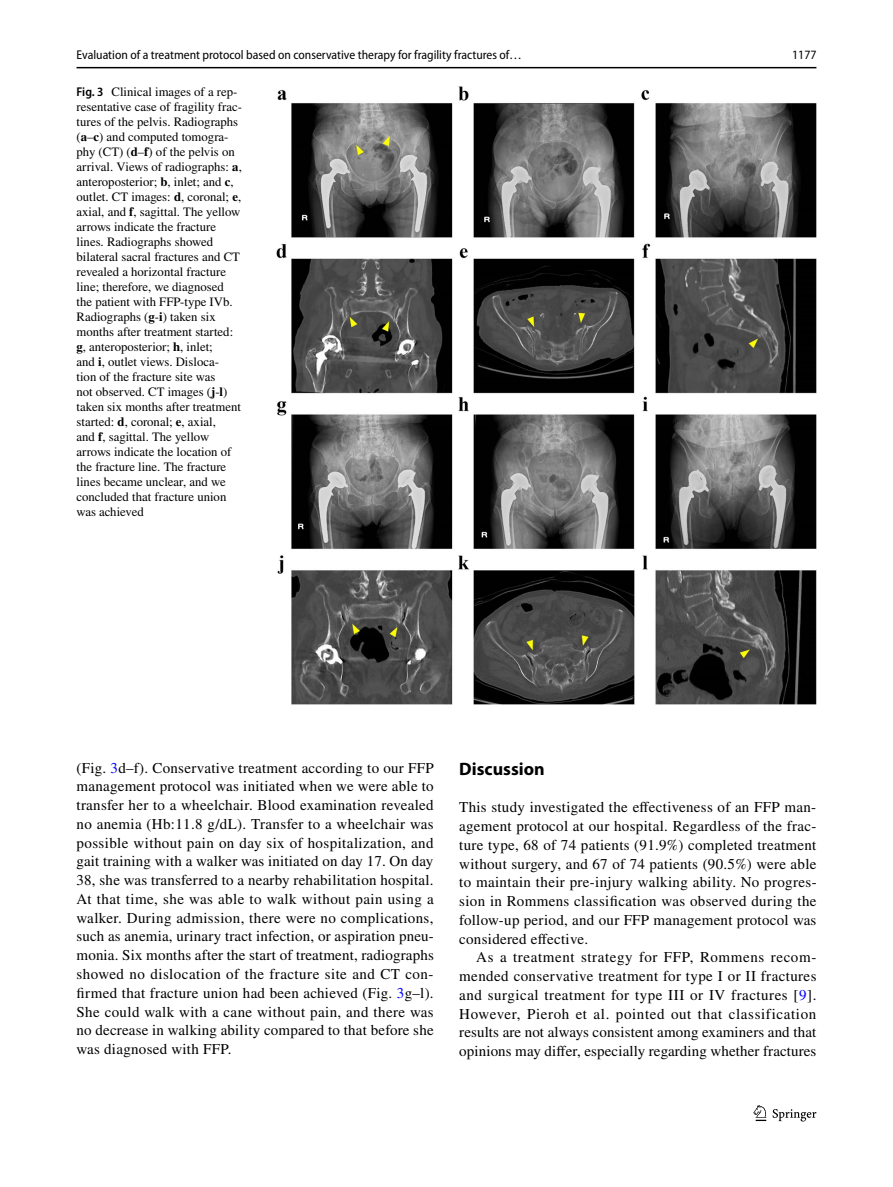
<style>
.page{position:relative;width:893px;height:1187px;background:#fff}
.page>*{position:absolute;margin:0;border:0;box-sizing:border-box;transform-origin:0 0}
.t1{font:700 18px "Myriad Pro";color:#000}
.t2{font:15px/18.8px "STIX";letter-spacing:.015em;color:#000;text-align:justify}
.t3{font:12.75px/15px "STIX";color:#000}
.t4{font:12.75px "Myriad Pro Semi Cn 3";color:#000}
.t5{font:semi-condensed 12.75px "Myriad Pro";color:#000}
.s1{font-family:"Myriad Pro";font-weight:600;font-stretch:semi-condensed}
.s2{font-weight:700}
.s3{color:#00f}
</style>
<div class="page">
<hr style="left:77px;top:67px;width:739px;height:1px;background:#000">
<svg style="left:753px;top:1105px;width:13px;height:15px"></svg>
<svg style="left:773px;top:1109px;width:43px;height:12px"></svg>
<img style="left:276px;top:87px;width:540px;height:617px">
<p class="t4" style="left:77px;top:48px;width:447px">Evaluation of a treatment protocol based on conservative therapy for fragility fractures of…</p>
<p class="t5" style="left:792px;top:48px;width:26px">1177</p>
<p class="t3" style="left:77px;top:85px;width:167px"><span class="s1">Fig. 3</span> Clinical images of a rep&shy;resentative case of fragility frac&shy;tures of the pelvis. Radiographs (<span class="s2">a</span>–<span class="s2">c</span>) and computed tomogra&shy;phy (CT) (<span class="s2">d</span>–<span class="s2">f</span>) of the pelvis on arrival. Views of radiographs: <span class="s2">a</span>, anteroposterior; <span class="s2">b</span>, inlet; and <span class="s2">c</span>, outlet. CT images: <span class="s2">d</span>, coronal; <span class="s2">e</span>, axial, and <span class="s2">f</span>, sagittal. The yellow arrows indicate the fracture lines. Radiographs showed bilateral sacral fractures and CT revealed a horizontal fracture line; therefore, we diagnosed the patient with FFP-type IVb.<br>Radiographs (<span class="s2">g</span>-<span class="s2">i</span>) taken six months after treatment started: <span class="s2">g</span>, anteroposterior; <span class="s2">h</span>, inlet;<br>and <span class="s2">i</span>, outlet views. Disloca&shy;tion of the fracture site was<br>not observed. CT images (<span class="s2">j</span>-<span class="s2">l</span>) taken six months after treatment started: <span class="s2">d</span>, coronal; <span class="s2">e</span>, axial,<br>and <span class="s2">f</span>, sagittal. The yellow arrows indicate the location of the fracture line. The fracture lines became unclear, and we concluded that fracture union was achieved</p>
<p class="t2" style="left:77px;top:759px;width:359px">(Fig. <span class="s3">3</span>d–f). Conservative treatment according to our FFP management protocol was initiated when we were able to transfer her to a wheelchair. Blood examination revealed no anemia (Hb:11.8 g/dL). Transfer to a wheelchair was possible without pain on day six of hospitalization, and gait training with a walker was initiated on day 17. On day 38, she was transferred to a nearby rehabilitation hospital.<br>At that time, she was able to walk without pain using a walker. During admission, there were no complications, such as anemia, urinary tract infection, or aspiration pneu&shy;monia. Six months after the start of treatment, radiographs showed no dislocation of the fracture site and CT con&shy;firmed that fracture union had been achieved (Fig. <span class="s3">3</span>g–l).<br>She could walk with a cane without pain, and there was no decrease in walking ability compared to that before she was diagnosed with FFP.</p>
<p class="t1" style="left:459px;top:757px;width:87px">Discussion</p>
<p class="t2" style="left:459px;top:798px;width:359px">This study investigated the effectiveness of an FFP man&shy;agement protocol at our hospital. Regardless of the frac&shy;ture type, 68 of 74 patients (91.9%) completed treatment without surgery, and 67 of 74 patients (90.5%) were able to maintain their pre-injury walking ability. No progres&shy;sion in Rommens classification was observed during the follow-up period, and our FFP management protocol was considered effective.</p>
<p class="t2" style="left:459px;top:948px;width:359px;text-indent:17px">As a treatment strategy for FFP, Rommens recom&shy;mended conservative treatment for type I or II fractures and surgical treatment for type III or IV fractures [<span class="s3">9</span>].<br>However, Pieroh et al. pointed out that classification results are not always consistent among examiners and that opinions may differ, especially regarding whether fractures</p>
</div>
